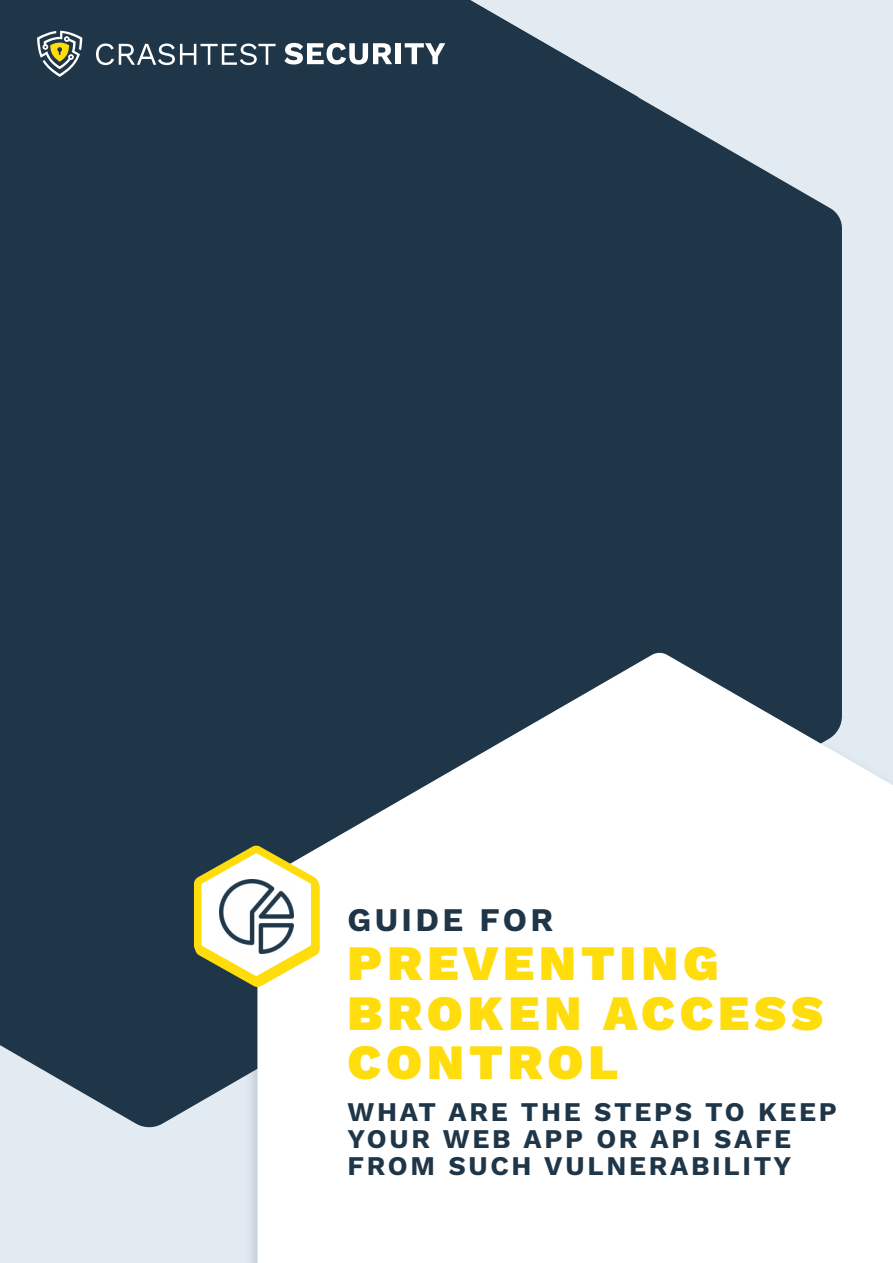
<style>
.page{position:relative;width:893px;height:1263px;background:#e3ebf2}
.page>*{position:absolute;margin:0;border:0;box-sizing:border-box;transform-origin:0 0}
.t1{font:900 49.5px/49.5px "Work Sans";letter-spacing:.1em;color:#ffdc0b}
.t2{font:700 33px "Work Sans";letter-spacing:.1em;color:#1f3648}
.t3{font:700 27px/27px "Work Sans";letter-spacing:.1em;color:#1f3648}
</style>
<div class="page">
<div style="left:0;top:97px;width:842px;height:1031px;background:#1f3648"></div>
<div style="left:244px;top:648px;width:649px;height:615px;background:#1f3648;opacity:.3"></div>
<svg style="left:257px;top:652px;width:636px;height:611px;background:#dee2e4"></svg>
<svg style="left:0;top:0;width:635px;height:96px;fill:#1f3648"></svg>
<svg style="left:37px;top:31px;width:45px;height:46px;background:#727d70"></svg>
<svg style="left:96px;top:44px;width:180px;height:21px;background:#60707d"></svg>
<svg style="left:284px;top:43px;width:108px;height:21px;background:#96a0a9"></svg>
<div style="left:395px;top:43px;width:6px;height:21px;background:#fff"></div>
<svg style="left:405px;top:43px;width:40px;height:21px"></svg>
<svg style="left:188px;top:839px;width:137px;height:154px;background:#b9b88f"></svg>
<img style="left:219px;top:879px;width:74px;height:74px">
<p class="t2" style="left:348px;top:900px;width:207px">GUIDE FOR</p>
<h1 class="t1" style="left:348px;top:941px;width:477px">PREVENTING<br>BROKEN ACCESS<br>CONTROL</h1>
<p class="t3" style="left:348px;top:1100px;width:491px">WHAT ARE THE STEPS TO KEEP<br>YOUR WEB APP OR API SAFE<br>FROM SUCH VULNERABILITY</p>
</div>
